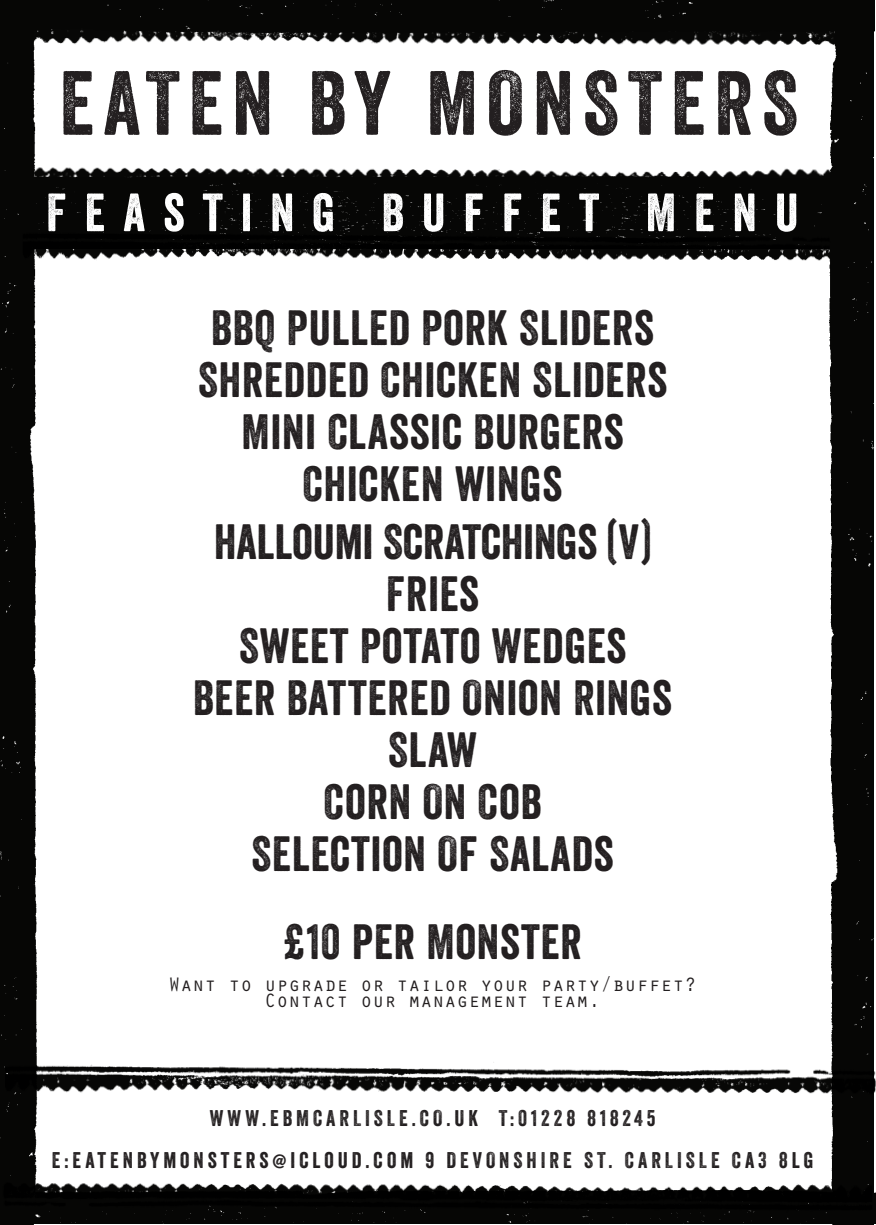
<style>
.page{position:relative;width:876px;height:1225px;background:#fff}
.page>*{position:absolute;margin:0;border:0;box-sizing:border-box;transform-origin:0 0}
.t1{font:88px "Veneer";letter-spacing:.1em;color:#231f20}
.t2{font:52px "Veneer";letter-spacing:.345em;color:#fff}
.t3{font:48px/52px "Veneer";letter-spacing:.02em;color:#231f20;text-align:center}
.t4{font:22px/42px "Veneer";letter-spacing:.18em;color:#231f20;text-align:center}
.t5{font:20px/16px "Orator Std";color:#231f20;text-align:center}
</style>
<div class="page">
<div style="left:46px;top:200px;width:772px;height:27px;background:#060605"></div>
<img style="left:46px;top:167px;width:772px;height:33px">
<img style="left:46px;top:41px;width:772px;height:4px">
<img style="left:0;top:41px;width:46px;height:1183px">
<img style="left:0;top:0;width:818px;height:41px">
<div style="left:0;top:1192px;width:875px;height:31px;background:#060605"></div>
<img style="left:23px;top:227px;width:795px;height:38px">
<img style="left:818px;top:0;width:56px;height:1224px">
<img style="left:0;top:1176px;width:872px;height:38px">
<img style="left:5px;top:1060px;width:871px;height:38px">
<h1 class="t1" style="left:60px;top:49px;width:740px">EATEN BY MONSTERS</h1>
<p class="t2" style="left:46px;top:181px;width:754px">FEASTING BUFFET MENU</p>
<p class="t3" style="left:198px;top:301px;width:471px">BBQ PULLED PORK SLIDERS<br>SHREDDED CHICKEN SLIDERS<br>MINI CLASSIC BURGERS<br>CHICKEN WINGS</p>
<p class="t3" style="left:193px;top:515px;width:480px">HALLOUMI SCRATCHINGS (V)<br>FRIES<br>SWEET POTATO WEDGES<br>BEER BATTERED ONION RINGS<br>SLAW<br>CORN ON COB<br>SELECTION OF SALADS</p>
<p class="t3" style="left:284px;top:915px;width:300px">£10 PER MONSTER</p>
<p class="t5" style="left:169px;top:975px;width:530px">Want to upgrade or tailor your party/buffet?<br>Contact our management team.</p>
<p class="t4" style="left:52px;top:1096px;width:763px">WWW.EBMCARLISLE.CO.UK T:01228 818245<br>E:EATENBYMONSTERS@ICLOUD.COM 9 DEVONSHIRE ST. CARLISLE CA3 8LG</p>
</div>
